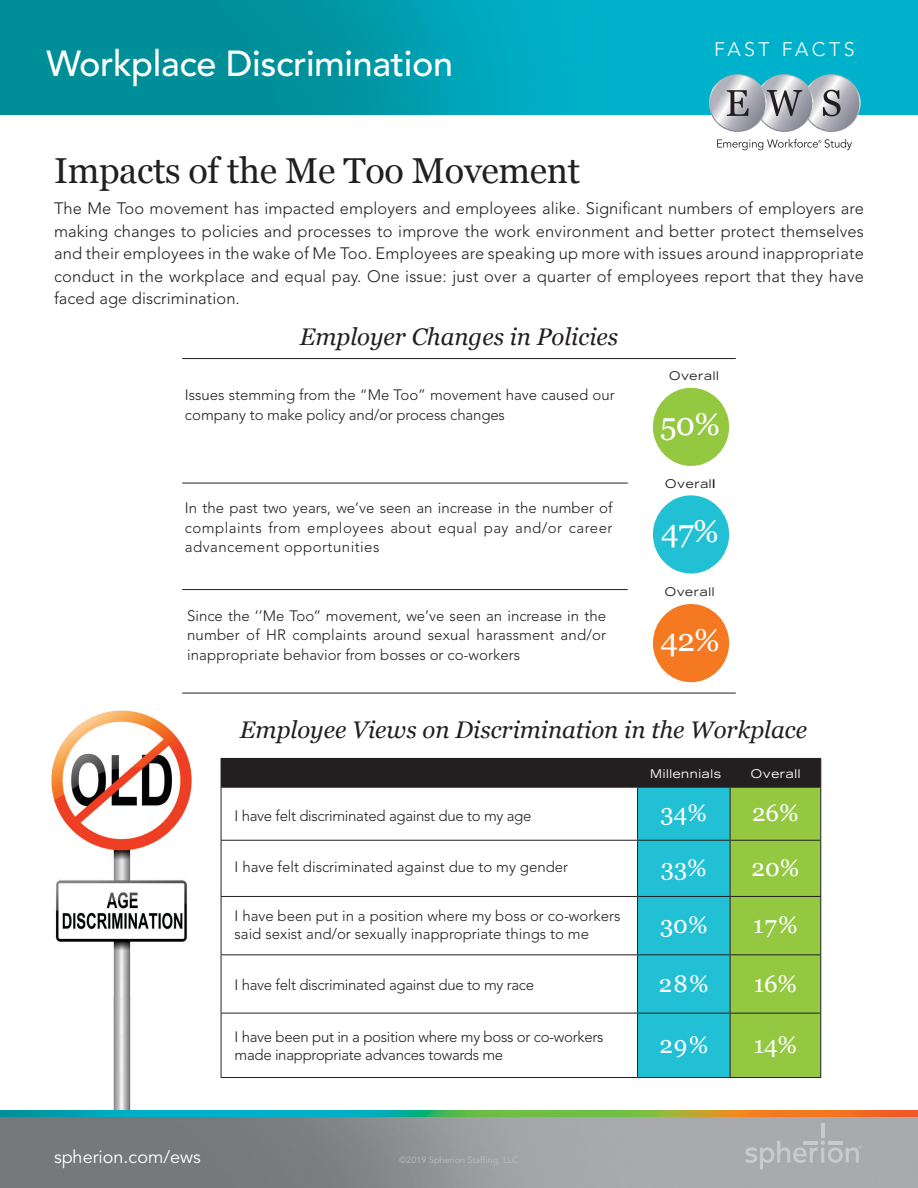
<style>
.page{position:relative;width:918px;height:1188px;background:#fff}
.page>*{position:absolute;margin:0;border:0;box-sizing:border-box;transform-origin:0 0}
.t1{font:36px "Georgia";letter-spacing:-.01em;color:#231f20}
.t2{font:500 36px "Avenir";letter-spacing:-.01em;color:#fff}
.t3{font:31.5px "Georgia";color:#fff}
.t4{font:italic 24px "Georgia";color:#231f20}
.t5{font:24px "Georgia";color:#fff}
.t6{font:300 19.5px "Avenir";letter-spacing:.18em;color:#fff}
.t7{font:18px "Avenir";color:#fff}
.t8{font:300 16.5px/22.5px "Avenir";letter-spacing:.005em;color:#231f20;text-align:justify}
.t9{font:300 15px/19.5px "Avenir";color:#231f20}
.t10{font:300 15px/18px "Avenir";letter-spacing:-.02em;color:#231f20}
.t11{font:expanded 12px "Trade Gothic LH";letter-spacing:.05em;color:#231f20}
.t12{font:expanded 12px "Trade Gothic LH";letter-spacing:.05em;color:#fff}
.t13{font:9px "Avenir";color:#bcbec0}
.s1{font-weight:700}
</style>
<div class="page">
<div style="left:221px;top:758px;width:417px;height:29px;background:#231f20"></div>
<hr style="left:221px;top:788px;width:1px;height:52px;background:#231f20">
<hr style="left:221px;top:840px;width:417px;height:1px;background:#231f20">
<hr style="left:221px;top:841px;width:1px;height:55px;background:#231f20">
<hr style="left:221px;top:896px;width:417px;height:1px;background:#231f20">
<hr style="left:221px;top:897px;width:1px;height:57px;background:#231f20">
<hr style="left:221px;top:954px;width:417px;height:1px;background:#231f20">
<hr style="left:221px;top:955px;width:1px;height:58px;background:#231f20">
<hr style="left:221px;top:1013px;width:417px;height:1px;background:#231f20">
<hr style="left:221px;top:1013px;width:1px;height:64px;background:#231f20">
<hr style="left:221px;top:1077px;width:417px;height:1px;background:#231f20">
<hr style="left:221px;top:787px;width:417px;height:1px;background:#231f20">
<svg style="left:637px;top:758px;width:184px;height:320px;background:#53b280"></svg>
<hr style="left:637px;top:841px;width:1px;height:55px;background:#231f20">
<hr style="left:730px;top:841px;width:1px;height:55px;background:#231f20">
<hr style="left:637px;top:897px;width:1px;height:57px;background:#231f20">
<hr style="left:730px;top:897px;width:1px;height:57px;background:#231f20">
<hr style="left:637px;top:955px;width:1px;height:58px;background:#231f20">
<hr style="left:730px;top:955px;width:1px;height:58px;background:#231f20">
<hr style="left:637px;top:1013px;width:1px;height:64px;background:#231f20">
<hr style="left:730px;top:1013px;width:1px;height:64px;background:#231f20">
<hr style="left:638px;top:1077px;width:92px;height:1px;background:#231f20">
<hr style="left:638px;top:787px;width:92px;height:1px;background:#231f20">
<hr style="left:637px;top:788px;width:1px;height:52px;background:#231f20">
<hr style="left:730px;top:788px;width:1px;height:52px;background:#231f20">
<hr style="left:638px;top:840px;width:92px;height:1px;background:#231f20">
<hr style="left:182px;top:693px;width:554px;height:1px;background:#231f20">
<hr style="left:182px;top:483px;width:446px;height:1px;background:#231f20">
<hr style="left:182px;top:589px;width:446px;height:1px;background:#231f20">
<hr style="left:182px;top:358px;width:554px;height:1px;background:#231f20">
<div style="left:653px;top:604px;width:76px;height:78px;background:#f47920;border-radius:50%"></div>
<div style="left:653px;top:388px;width:76px;height:78px;background:#93c840;border-radius:50%"></div>
<div style="left:653px;top:495px;width:76px;height:79px;background:#22c0d5;border-radius:50%"></div>
<img style="left:51px;top:711px;width:140px;height:399px">
<img style="left:0;top:0;width:918px;height:115px">
<svg style="left:705px;top:74px;width:158px;height:76px"></svg>
<img style="left:0;top:1110px;width:918px;height:78px">
<hr style="left:821px;top:1123px;width:3px;height:15px;background:#fff">
<svg style="left:745px;top:1141px;width:116px;height:29px;background:#b2b3b4"></svg>
<h1 class="t2" style="left:46px;top:42px;width:408px">Workplace Discrimination</h1>
<h3 class="t6" style="left:714px;top:38px;width:142px">FAST FACTS</h3>
<h1 class="t1" style="left:54px;top:144px;width:528px">Impacts of the Me Too Movement</h1>
<p class="t8" style="left:54px;top:197px;width:812px">The Me Too movement has impacted employers and employees alike. Significant numbers of employers are making changes to policies and processes to improve the work environment and better protect themselves and their employees in the wake of Me Too. Employees are speaking up more with issues around inappropriate conduct in the workplace and equal pay. One issue: just over a quarter of employees report that they have faced age discrimination.</p>
<h3 class="t4" style="left:300px;top:319px;width:320px">Employer Changes in Policies</h3>
<p class="t9" style="left:185px;top:385px;width:431px">Issues stemming from the “Me Too” movement have caused our company to make policy and/or process changes</p>
<p class="t9" style="left:185px;top:498px;width:429px;text-align:justify">In the past two years, we’ve seen an increase in the number of complaints from employees about equal pay and/or career advancement opportunities</p>
<p class="t9" style="left:187px;top:606px;width:420px;text-align:justify">Since the ‘’Me Too’’ movement, we’ve seen an increase in the number of HR complaints around sexual harassment and/or inappropriate behavior from bosses or co-workers</p>
<p class="t11" style="left:669px;top:368px;width:51px">Overall</p>
<h2 class="t3" style="left:660px;top:401px;width:62px">50%</h2>
<p class="t11" style="left:665px;top:476px;width:52px">Overal<span class="s1">l</span></p>
<h2 class="t3" style="left:661px;top:509px;width:59px">47%</h2>
<p class="t11" style="left:665px;top:584px;width:51px">Overall</p>
<h2 class="t3" style="left:660px;top:617px;width:61px">42%</h2>
<h3 class="t4" style="left:240px;top:712px;width:569px">Employee Views on Discrimination in the Workplace</h3>
<p class="t12" style="left:650px;top:765px;width:72px">Millennials</p>
<p class="t12" style="left:751px;top:765px;width:51px">Overall</p>
<p class="t10" style="left:235px;top:807px;width:298px">I have felt discriminated against due to my age</p>
<h3 class="t5" style="left:661px;top:796px;width:48px">34%</h3>
<h3 class="t5" style="left:752px;top:796px;width:48px">26%</h3>
<p class="t9" style="left:235px;top:857px;width:335px">I have felt discriminated against due to my gender</p>
<h3 class="t5" style="left:661px;top:850px;width:48px">33%</h3>
<h3 class="t5" style="left:752px;top:850px;width:49px">20%</h3>
<p class="t9" style="left:235px;top:907px;width:387px;line-height:18px">I have been put in a position where my boss or co-workers said sexist and/or sexually inappropriate things to me</p>
<h3 class="t5" style="left:660px;top:908px;width:49px">30%</h3>
<h3 class="t5" style="left:753px;top:908px;width:46px">17%</h3>
<p class="t10" style="left:235px;top:975px;width:301px">I have felt discriminated against due to my race</p>
<h3 class="t5" style="left:659px;top:966px;width:51px">28%</h3>
<h3 class="t5" style="left:754px;top:966px;width:45px">16%</h3>
<p class="t10" style="left:235px;top:1028px;width:371px">I have been put in a position where my boss or co-workers made inappropriate advances towards me</p>
<h3 class="t5" style="left:659px;top:1027px;width:51px">29%</h3>
<h3 class="t5" style="left:754px;top:1027px;width:45px">14%</h3>
<p class="t7" style="left:54px;top:1146px;width:148px">spherion.com/ews</p>
<p class="t13" style="left:399px;top:1155px;width:121px">©2019 Spherion Staffing, LLC</p>
</div>
